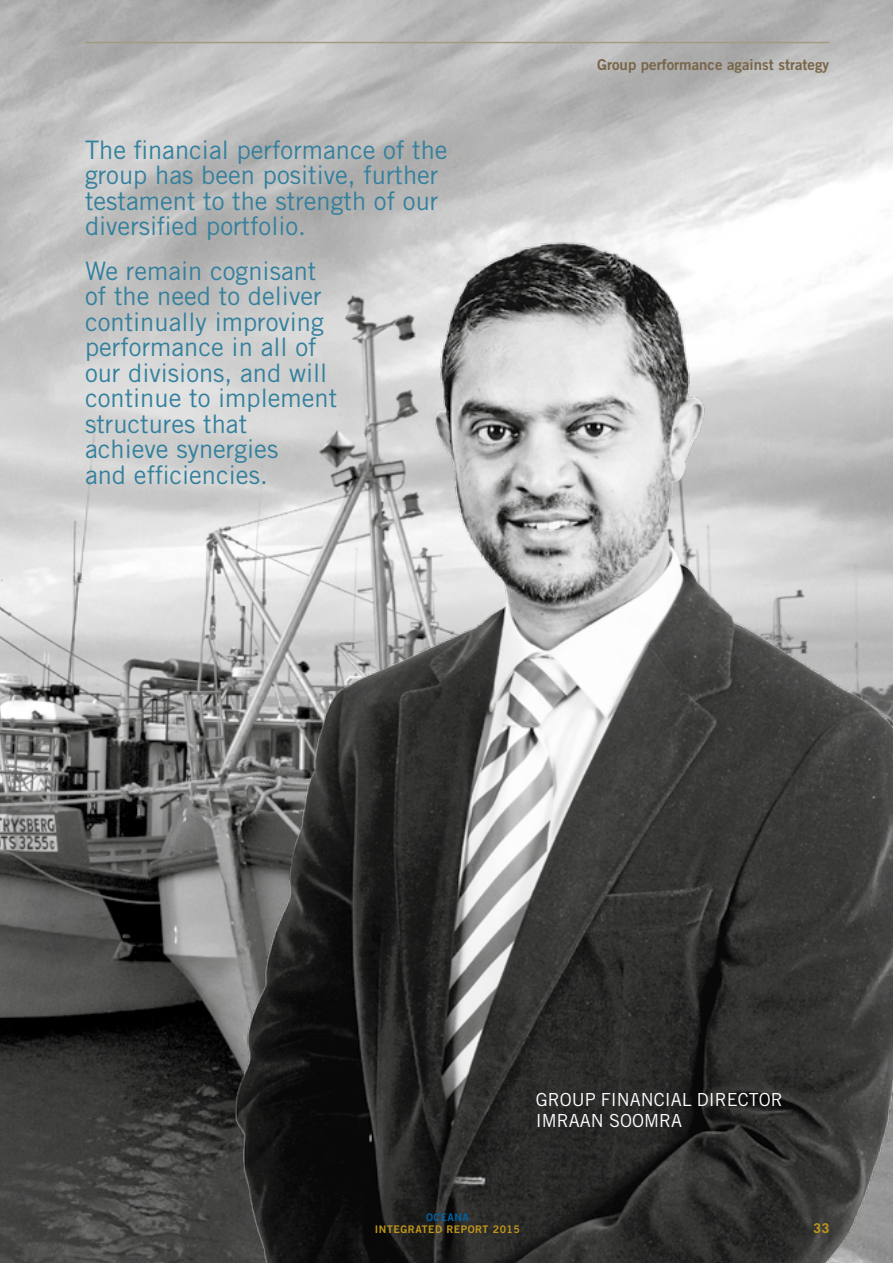
<style>
.page{position:relative;width:893px;height:1263px;background:#fff}
.page>*{position:absolute;margin:0;border:0;box-sizing:border-box;transform-origin:0 0}
.t1{font:25.5px/25.5px "Trade Gothic LT Std";color:#33809d}
.t2{font:18px/21.6px "Trade Gothic LT Std";color:#fff}
.t3{font:15px "Trade Gothic LT Std Bd 2";color:#786548}
.t4{font:700 13.5px "Trade Gothic LT Std";color:#c09618}
.t5{font:10.5px "Trade Gothic LT Std Bd 2";letter-spacing:.05em;color:#c09618}
.t6{font:10.5px "Trade Gothic LT Std Bd 2";letter-spacing:.05em;color:#0061a1}
</style>
<div class="page">
<img style="left:0;top:0;width:893px;height:1263px">
<img style="left:225px;top:173px;width:668px;height:1090px">
<hr style="left:85px;top:42px;width:744px;height:1px;background:#a39a82">
<p class="t1" style="left:85px;top:137px;width:364px">The financial performance of the group has been positive, further testament to the strength of our diversified portfolio.</p>
<p class="t1" style="left:85px;top:258px;width:254px">We remain cognisant of the need to deliver continually improving performance in all of our divisions, and will continue to implement structures that<br>achieve synergies<br>and efficiencies.</p>
<p class="t3" style="left:597px;top:56px;width:234px">Group performance against strategy</p>
<p class="t2" style="left:536px;top:1088px;width:249px">GROUP FINANCIAL DIRECTOR<br>IMRAAN SOOMRA</p>
<p class="t6" style="left:426px;top:1211px;width:44px">oceana</p>
<p class="t5" style="left:375px;top:1223px;width:147px">integrated report 2015</p>
<p class="t4" style="left:813px;top:1220px;width:17px">33</p>
</div>
